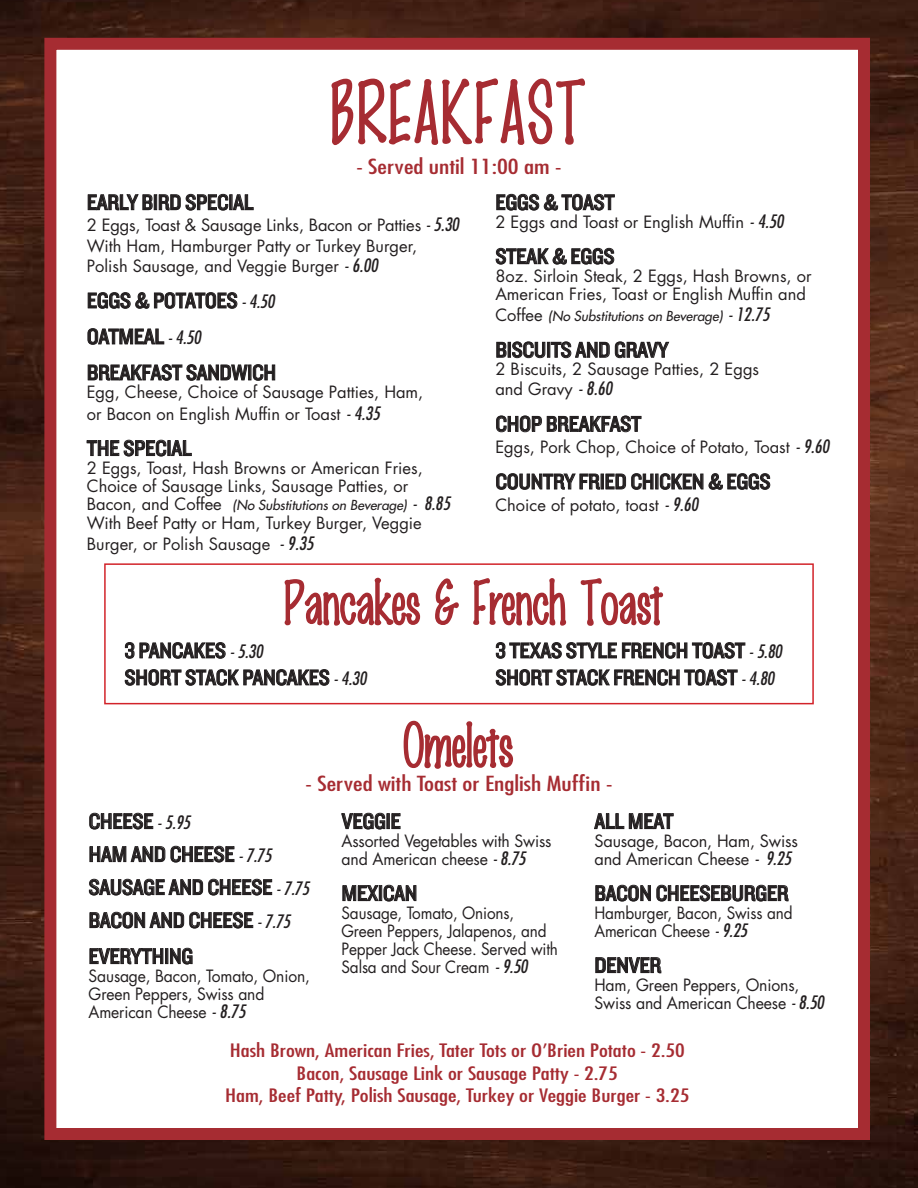
<style>
.page{position:relative;width:918px;height:1188px;background:#fff}
.page>*{position:absolute;margin:0;border:0;box-sizing:border-box;transform-origin:0 0}
.t1{font:75.75px "Marker Fine Point";letter-spacing:.04em;color:#a62c32}
.t2{font:54px "Marker Fine Point";color:#a62c32}
.t3{font:22.5px/33px "Knockout 30 Junior Welterwt";letter-spacing:-.01em;color:#231f20}
.t4{font:condensed 20.25px "Futura Std";color:#a62c32;scale:1.3 1}
.t5{font:condensed 18px/22.5px "Futura Std";color:#a62c32;text-align:center;scale:1.3 1}
.t6{font:16.5px/18px "Futura Std";color:#231f20}
.t7{font:16.5px/18px "Futura Std";color:#231f20;scale:.93 1}
.t8{font:16.5px/18px "Futura Std";color:#231f20;scale:.96 1}
.t9{font:16.5px/18px "Futura Std";color:#231f20;scale:.95 1}
.t10{font:italic 500 13.5px "Futura Std";color:#231f20}
.s1{font-style:italic;font-stretch:condensed;font-size:18px}
.s2{font-family:"Futura Std";font-style:italic;font-stretch:condensed;font-size:18px}
.s3{font-weight:400;font-style:normal;font-size:16.5px}
.s4{font-weight:400;font-stretch:condensed;font-size:18px}
</style>
<div class="page">
<img style="left:0;top:0;width:918px;height:1188px">
<div style="left:44px;top:38px;width:826px;height:1102px;background:#fff;border:12px solid #a62c32"></div>
<svg style="left:331px;top:78px;width:255px;height:68px"></svg>
<svg style="left:87px;top:194px;width:66px;height:17px"></svg>
<div style="left:154px;top:195px;width:3px;height:15px;border:1px solid #231f20"></div>
<svg style="left:159px;top:194px;width:95px;height:17px"></svg>
<svg style="left:87px;top:292px;width:151px;height:17px"></svg>
<svg style="left:87px;top:328px;width:78px;height:17px"></svg>
<svg style="left:87px;top:364px;width:188px;height:17px"></svg>
<svg style="left:86px;top:439px;width:106px;height:18px"></svg>
<svg style="left:403px;top:720px;width:111px;height:49px"></svg>
<svg style="left:89px;top:813px;width:65px;height:17px"></svg>
<svg style="left:89px;top:846px;width:146px;height:17px"></svg>
<svg style="left:89px;top:879px;width:183px;height:17px"></svg>
<svg style="left:89px;top:912px;width:165px;height:17px"></svg>
<svg style="left:89px;top:948px;width:104px;height:17px"></svg>
<svg style="left:341px;top:813px;width:60px;height:17px"></svg>
<svg style="left:342px;top:885px;width:75px;height:17px"></svg>
<svg style="left:594px;top:813px;width:80px;height:16px"></svg>
<svg style="left:595px;top:885px;width:194px;height:17px"></svg>
<svg style="left:595px;top:957px;width:67px;height:17px"></svg>
<div style="left:104px;top:563px;width:710px;height:141px;border:2px solid #d2232a"></div>
<svg style="left:496px;top:194px;width:119px;height:17px"></svg>
<svg style="left:495px;top:248px;width:120px;height:17px"></svg>
<svg style="left:496px;top:341px;width:173px;height:17px"></svg>
<svg style="left:496px;top:415px;width:146px;height:18px"></svg>
<svg style="left:496px;top:473px;width:275px;height:17px"></svg>
<svg style="left:284px;top:577px;width:137px;height:49px"></svg>
<svg style="left:435px;top:578px;width:24px;height:47px"></svg>
<svg style="left:473px;top:578px;width:94px;height:48px"></svg>
<svg style="left:580px;top:578px;width:84px;height:48px"></svg>
<svg style="left:125px;top:642px;width:101px;height:17px"></svg>
<svg style="left:125px;top:669px;width:205px;height:17px"></svg>
<svg style="left:496px;top:642px;width:250px;height:17px"></svg>
<svg style="left:495px;top:669px;width:243px;height:17px"></svg>
<h1 class="t1" style="left:333px;top:64px;width:254px">BREAKFAST</h1>
<p class="t4" style="left:357px;top:155px;width:159px">- Served until 11:00 am -</p>
<h3 class="t3" style="left:87px;top:185px;width:168px">EARLY BIRD SPECIAL</h3>
<p class="t6" style="left:87px;top:215px;width:374px;line-height:21px">2 Eggs, Toast &amp; Sausage Links, Bacon or Patties <span class="s1">- 5.30<br></span>With Ham, Hamburger Patty or Turkey Burger,</p>
<p class="t6" style="left:87px;top:257px;width:293px">Polish Sausage, and Veggie Burger <span class="s1">- 6.00</span></p>
<h3 class="t3" style="left:87px;top:282px;width:191px;line-height:36px">EGGS &amp; POTATOES <span class="s2">- 4.50<br></span>OATMEAL <span class="s2">- 4.50<br></span>BREAKFAST SANDWICH</h3>
<p class="t6" style="left:87px;top:381px;width:338px;line-height:21.6px">Egg, Cheese, Choice of Sausage Patties, Ham, or Bacon on English Muffin or Toast <span class="s1">- 4.35</span></p>
<h3 class="t3" style="left:87px;top:431px;width:106px">THE SPECIAL</h3>
<p class="t6" style="left:87px;top:459px;width:337px">2 Eggs, Toast, Hash Browns or American Fries,<br>Choice of Sausage Links, Sausage Patties, or</p>
<p class="t10" style="left:87px;top:496px;width:365px"><span class="s3">Bacon, and Coffee</span> (No Substitutions on Beverage) <span class="s4">- 8.85</span></p>
<p class="t6" style="left:87px;top:513px;width:337px;line-height:20.9px">With Beef Patty or Ham, Turkey Burger, Veggie<br>Burger, or Polish Sausage <span class="s1">- 9.35</span></p>
<h3 class="t3" style="left:495px;top:185px;width:121px">EGGS &amp; TOAST</h3>
<p class="t6" style="left:495px;top:213px;width:290px">2 Eggs and Toast or English Muffin <span class="s1">- 4.50</span></p>
<h3 class="t3" style="left:495px;top:239px;width:121px">STEAK &amp; EGGS</h3>
<p class="t6" style="left:495px;top:267px;width:318px">8oz. Sirloin Steak, 2 Eggs, Hash Browns, or<br>American Fries, Toast or English Muffin and</p>
<p class="t10" style="left:495px;top:308px;width:276px"><span class="s3">Coffee</span> (No Substitutions on Beverage) <span class="s4">- 12.75</span></p>
<h3 class="t3" style="left:495px;top:332px;width:174px">BISCUITS AND GRAVY</h3>
<p class="t6" style="left:495px;top:359px;width:265px;line-height:20.1px">2 Biscuits, 2 Sausage Patties, 2 Eggs and Gravy <span class="s1">- 8.60</span></p>
<h3 class="t3" style="left:495px;top:406px;width:147px">CHOP BREAKFAST</h3>
<p class="t6" style="left:495px;top:438px;width:335px">Eggs, Pork Chop, Choice of Potato, Toast <span class="s1">- 9.60</span></p>
<h3 class="t3" style="left:495px;top:464px;width:277px">COUNTRY FRIED CHICKEN &amp; EGGS</h3>
<p class="t6" style="left:495px;top:496px;width:204px">Choice of potato, toast <span class="s1">- 9.60</span></p>
<h2 class="t2" style="left:286px;top:568px;width:380px">Pancakes &amp; French Toast</h2>
<h3 class="t3" style="left:124px;top:636px;width:244px;line-height:27px">3 PANCAKES <span class="s2">- 5.30<br></span>SHORT STACK PANCAKES <span class="s2">- 4.30</span></h3>
<h3 class="t3" style="left:495px;top:636px;width:288px;line-height:27px">3 TEXAS STYLE FRENCH TOAST <span class="s2">- 5.80<br></span>SHORT STACK FRENCH TOAST <span class="s2">- 4.80</span></h3>
<h2 class="t2" style="left:404px;top:710px;width:111px">Omelets</h2>
<p class="t4" style="left:306px;top:772px;width:237px">- Served with Toast or English Muffin -</p>
<h3 class="t3" style="left:89px;top:804px;width:222px">CHEESE <span class="s2">- 5.95<br></span>HAM AND CHEESE <span class="s2">- 7.75<br></span>SAUSAGE AND CHEESE <span class="s2">- 7.75<br></span>BACON AND CHEESE <span class="s2">- 7.75</span></h3>
<h3 class="t3" style="left:89px;top:939px;width:106px">EVERYTHING</h3>
<p class="t9" style="left:89px;top:967px;width:234px">Sausage, Bacon, Tomato, Onion,<br>Green Peppers, Swiss and<br>American Cheese <span class="s1">- 8.75</span></p>
<h3 class="t3" style="left:342px;top:804px;width:61px">VEGGIE</h3>
<p class="t8" style="left:342px;top:832px;width:220px">Assorted Vegetables with Swiss and American cheese <span class="s1">- 8.75</span></p>
<h3 class="t3" style="left:342px;top:876px;width:77px">MEXICAN</h3>
<p class="t7" style="left:342px;top:904px;width:234px">Sausage, Tomato, Onions,<br>Green Peppers, Jalapenos, and<br>Pepper Jack Cheese. Served with<br>Salsa and Sour Cream <span class="s1">- 9.50</span></p>
<h3 class="t3" style="left:594px;top:804px;width:81px">ALL MEAT</h3>
<p class="t6" style="left:594px;top:832px;width:205px">Sausage, Bacon, Ham, Swiss and American Cheese <span class="s1">- 9.25</span></p>
<h3 class="t3" style="left:594px;top:876px;width:196px">BACON CHEESEBURGER</h3>
<p class="t7" style="left:594px;top:904px;width:214px">Hamburger, Bacon, Swiss and<br>American Cheese <span class="s1">- 9.25</span></p>
<h3 class="t3" style="left:594px;top:948px;width:68px">DENVER</h3>
<p class="t8" style="left:594px;top:976px;width:241px">Ham, Green Peppers, Onions,<br>Swiss and American Cheese <span class="s1">- 8.50</span></p>
<p class="t5" style="left:225px;top:1039px;width:359px">Hash Brown, American Fries, Tater Tots or O’Brien Potato - 2.50<br>Bacon, Sausage Link or Sausage Patty - 2.75<br>Ham, Beef Patty, Polish Sausage, Turkey or Veggie Burger - 3.25</p>
</div>
